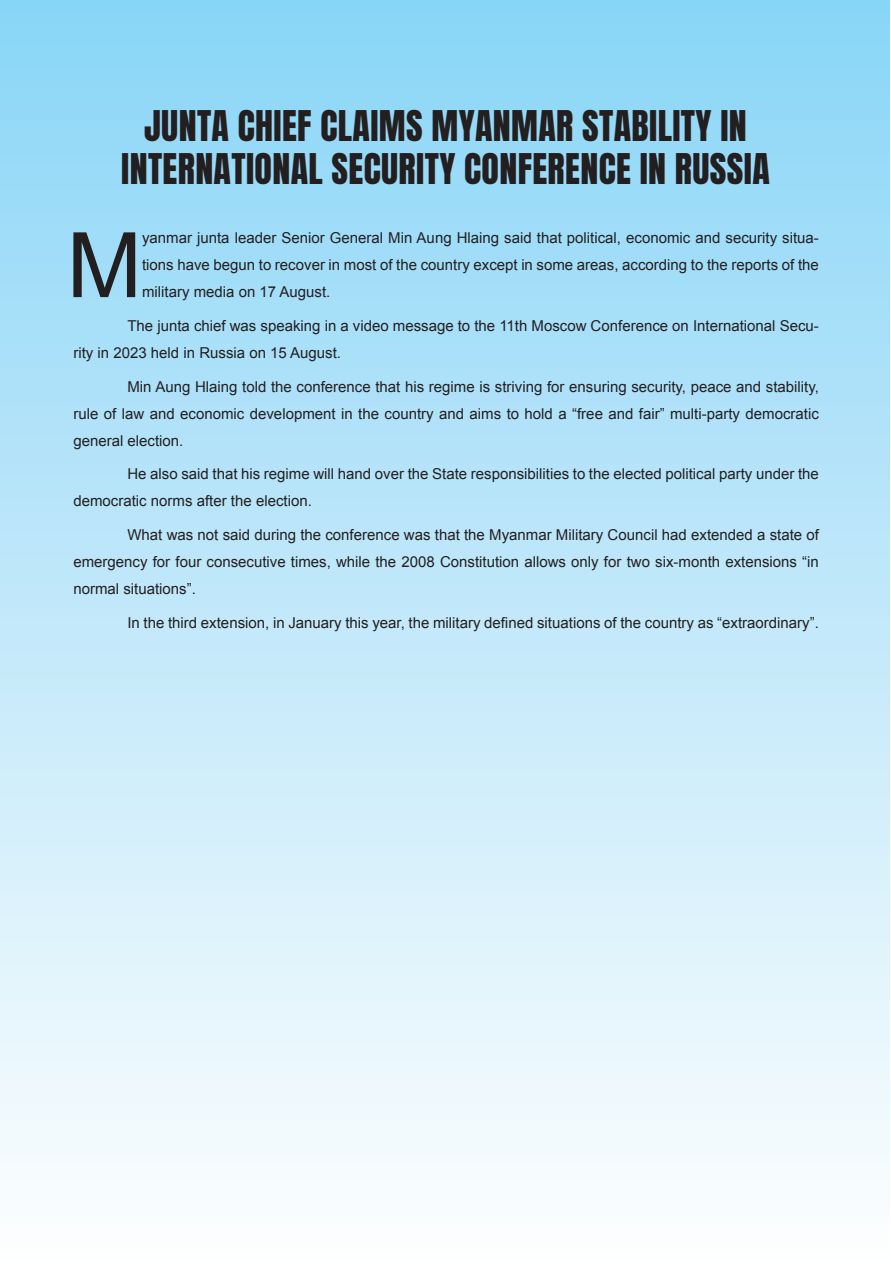
<style>
.page{position:relative;width:891px;height:1269px;background:#fff}
.page>*{position:absolute;margin:0;border:0;box-sizing:border-box;transform-origin:0 0}
.t1{font:90.45px "Arial";color:#231f20}
.t2{font:36px/43.2px "Anton";letter-spacing:.01em;color:#231f20;text-align:center}
.t3{font:15px/27px "Arial";color:#231f20;text-align:justify}
</style>
<div class="page">
<div style="left:0;top:0;width:890px;height:1269px;background:linear-gradient(to bottom,#89d5f7,#fefefe)"></div>
<h2 class="t2" style="left:121px;top:107px;width:650px">JUNTA CHIEF CLAIMS MYANMAR STABILITY IN<br>INTERNATIONAL SECURITY CONFERENCE IN RUSSIA</h2>
<h1 class="t1" style="left:67px;top:206px;width:77px">M</h1>
<p class="t3" style="left:142px;top:225px;width:678px">yanmar junta leader Senior General Min Aung Hlaing said that political, economic and security situa&shy;tions have begun to recover in most of the country except in some areas, according to the reports of the military media on 17 August.</p>
<p class="t3" style="left:73px;top:312px;width:747px;text-indent:54px">The junta chief was speaking in a video message to the 11th Moscow Conference on International Secu&shy;rity in 2023 held in Russia on 15 August.</p>
<p class="t3" style="left:73px;top:373px;width:747px;text-indent:54px">Min Aung Hlaing told the conference that his regime is striving for ensuring security, peace and stability, rule of law and economic development in the country and aims to hold a “free and fair” multi-party democratic general election.</p>
<p class="t3" style="left:73px;top:461px;width:747px;text-indent:54px">He also said that his regime will hand over the State responsibilities to the elected political party under the democratic norms after the election.</p>
<p class="t3" style="left:73px;top:522px;width:747px;text-indent:54px">What was not said during the conference was that the Myanmar Military Council had extended a state of emergency for four consecutive times, while the 2008 Constitution allows only for two six-month extensions “in normal situations”.</p>
<p class="t3" style="left:127px;top:609px;width:693px">In the third extension, in January this year, the military defined situations of the country as “extraordinary”.</p>
</div>
